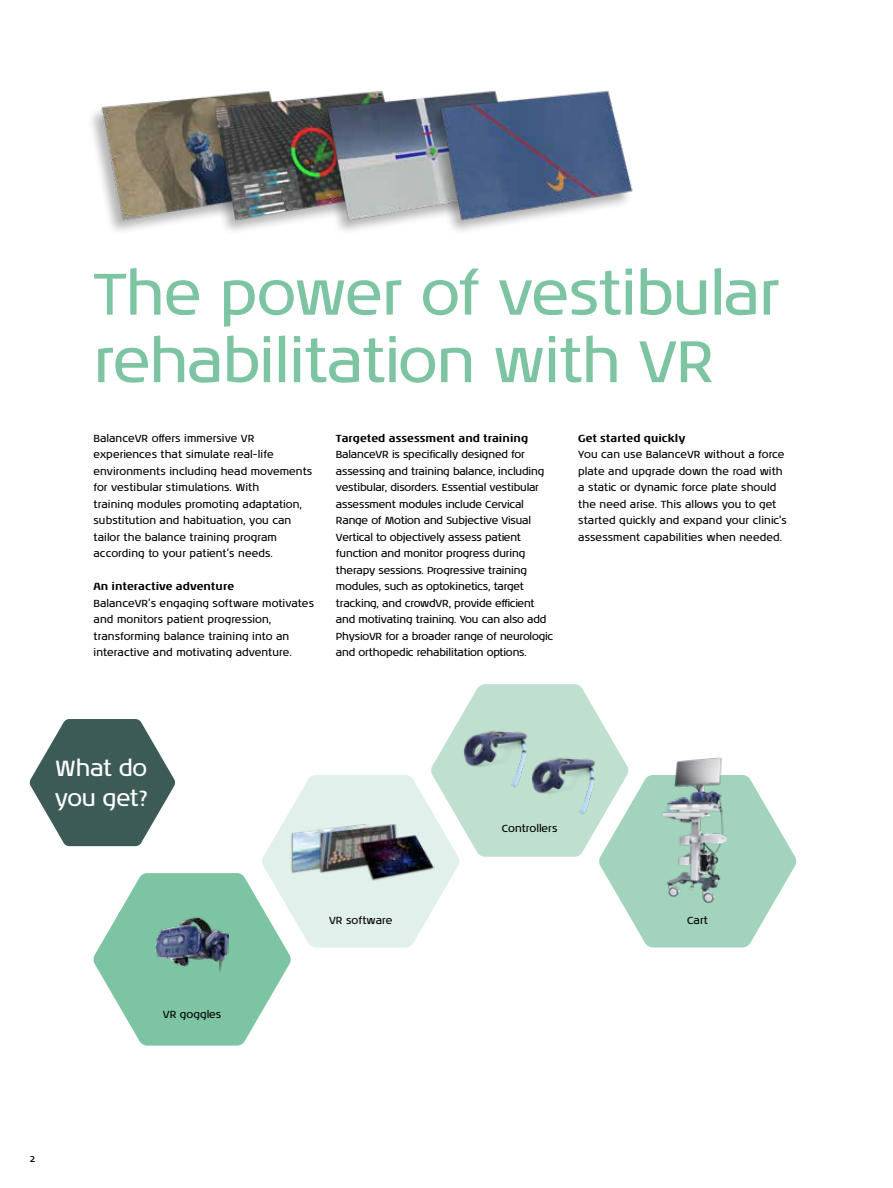
<style>
.page{position:relative;width:893px;height:1188px;background:#fff}
.page>*{position:absolute;margin:0;border:0;box-sizing:border-box;transform-origin:0 0}
.t1{font:60px/67.5px "Noa LT Pro";letter-spacing:-.02em;color:#7dc4a3}
.t2{font:22.5px/30px "Noa LT Pro";letter-spacing:-.02em;color:#fff}
.t3{font:10.5px/16.5px "Noa LT Pro";letter-spacing:-.005em;color:#000}
.t4{font:700 10.5px "Noa LT Pro";color:#000}
</style>
<div class="page">
<div style="left:87px;top:91px;width:207px;height:145px;background:#000;opacity:.3"></div>
<img style="left:94px;top:91px;width:106px;height:135px">
<div style="left:200px;top:91px;width:207px;height:145px;background:#000;opacity:.3"></div>
<img style="left:207px;top:90px;width:106px;height:136px">
<div style="left:313px;top:91px;width:207px;height:145px;background:#000;opacity:.3"></div>
<img style="left:320px;top:90px;width:106px;height:136px">
<div style="left:426px;top:91px;width:207px;height:145px;background:#000;opacity:.3"></div>
<img style="left:433px;top:90px;width:200px;height:136px">
<svg style="left:30px;top:684px;width:767px;height:362px"></svg>
<img style="left:495px;top:729px;width:138px;height:92px">
<img style="left:427px;top:702px;width:138px;height:92px">
<img style="left:664px;top:755px;width:65px;height:150px">
<img style="left:155px;top:908px;width:74px;height:67px">
<img style="left:273px;top:816px;width:162px;height:74px">
<h1 class="t1" style="left:94px;top:258px;width:688px">The power of vestibular rehabilitation with VR</h1>
<p class="t3" style="left:94px;top:430px;width:220px">BalanceVR offers immersive VR experiences that simulate real-life environments including head movements for vestibular stimulations. With<br>training modules promoting adaptation, substitution and habituation, you can tailor the balance training program according to your patient’s needs.</p>
<p class="t4" style="left:94px;top:579px;width:142px">An interactive adventure</p>
<p class="t3" style="left:94px;top:595px;width:222px">BalanceVR’s engaging software motivates and monitors patient progression, transforming balance training into an interactive and motivating adventure.</p>
<p class="t4" style="left:336px;top:430px;width:194px">Targeted assessment and training</p>
<p class="t3" style="left:336px;top:446px;width:219px">BalanceVR is specifically designed for assessing and training balance, including vestibular, disorders. Essential vestibular assessment modules include Cervical Range of Motion and Subjective Visual Vertical to objectively assess patient function and monitor progress during therapy sessions. Progressive training modules, such as optokinetics, target tracking, and crowdVR, provide efficient and motivating training. You can also add PhysioVR for a broader range of neurologic and orthopedic rehabilitation options.</p>
<p class="t4" style="left:578px;top:430px;width:109px">Get started quickly</p>
<p class="t3" style="left:578px;top:446px;width:210px">You can use BalanceVR without a force plate and upgrade down the road with a static or dynamic force plate should the need arise. This allows you to get started quickly and expand your clinic's assessment capabilities when needed.</p>
<h2 class="t2" style="left:55px;top:753px;width:95px">What do you get?</h2>
<p class="t3" style="left:163px;top:1006px;width:60px">VR goggles</p>
<p class="t3" style="left:329px;top:912px;width:65px">VR software</p>
<p class="t3" style="left:502px;top:820px;width:57px">Controllers</p>
<p class="t3" style="left:687px;top:912px;width:22px">Cart</p>
<p class="t3" style="left:30px;top:1150px;width:7px">2</p>
</div>
